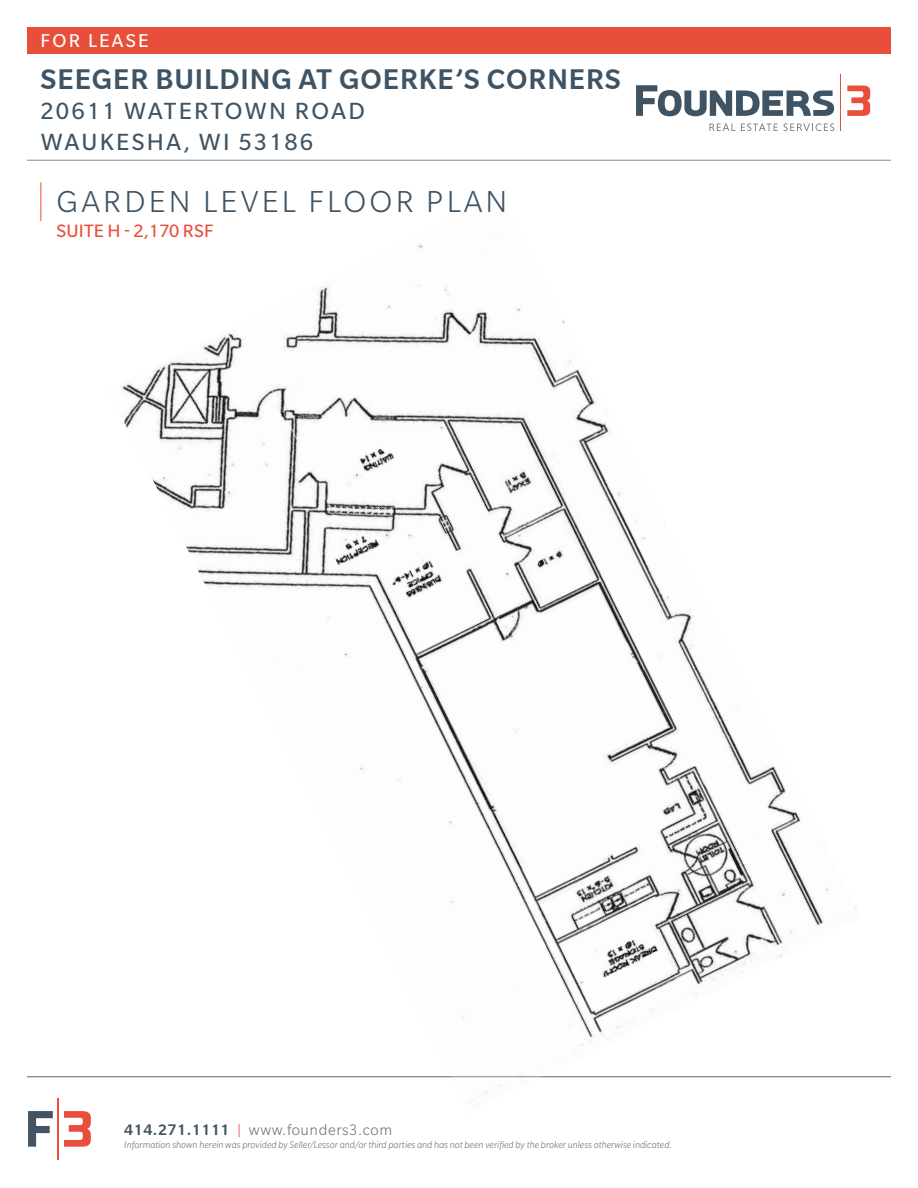
<style>
.page{position:relative;width:918px;height:1188px;background:#fff}
.page>*{position:absolute;margin:0;border:0;box-sizing:border-box;transform-origin:0 0}
.t1{font:300 33px "Slate Pro";letter-spacing:.1em;color:#3e5364}
.t2{font:500 30.75px "Slate Pro";letter-spacing:.03em;color:#3e5364}
.t3{font:25.5px/30.6px "Slate Pro";letter-spacing:.09em;color:#3e5364}
.t4{font:20.25px "Slate Pro";letter-spacing:.11em;color:#fff}
.t5{font:19.5px "Slate Pro";letter-spacing:.01em;color:#e94e3a}
.t6{font:300 16.5px "Slate Pro";letter-spacing:.035em;color:#757679}
.t7{font:italic 300 10.5px "Slate Pro";color:#757679}
.s1{font-weight:500;color:#3e5364}
.s2{color:#e94e3a}
</style>
<div class="page">
<div style="left:27px;top:27px;width:864px;height:27px;background:#e94e3a"></div>
<hr style="left:840px;top:74px;width:1px;height:57px;background:#e94e3a">
<svg style="left:636px;top:85px;width:198px;height:31px"></svg>
<svg style="left:847px;top:86px;width:23px;height:30px"></svg>
<svg style="left:709px;top:124px;width:26px;height:7px"></svg>
<svg style="left:741px;top:123px;width:37px;height:8px"></svg>
<svg style="left:784px;top:123px;width:50px;height:8px"></svg>
<hr style="left:27px;top:160px;width:864px;height:1px;background:#7d8995">
<hr style="left:58px;top:1098px;width:1px;height:62px;background:#e94e3a">
<svg style="left:28px;top:1111px;width:25px;height:36px"></svg>
<svg style="left:64px;top:1111px;width:27px;height:36px"></svg>
<img style="left:108px;top:243px;width:753px;height:862px">
<hr style="left:27px;top:1076px;width:864px;height:1px;background:#7d8995">
<hr style="left:40px;top:182px;width:1px;height:39px;background:#e94e3a">
<h3 class="t4" style="left:41px;top:30px;width:110px">FOR LEASE</h3>
<h2 class="t2" style="left:41px;top:60px;width:582px">SEEGER BUILDING AT GOERKE’S CORNERS</h2>
<h3 class="t3" style="left:41px;top:96px;width:326px">20611 WATERTOWN ROAD<br>WAUKESHA, WI 53186</h3>
<p class="t1" style="left:56px;top:185px;width:452px">GARDEN LEVEL FLOOR PLAN</p>
<p class="t5" style="left:56px;top:221px;width:159px">SUITE H - 2,170 RSF</p>
<h3 class="t6" style="left:124px;top:1122px;width:270px"><span class="s1">414.271.1111</span> <span class="s2">|</span> www.founders3.com</h3>
<p class="t7" style="left:124px;top:1139px;width:549px">Information shown herein was provided by Seller/Lessor and/or third parties and has not been verified by the broker unless otherwise indicated.</p>
</div>
